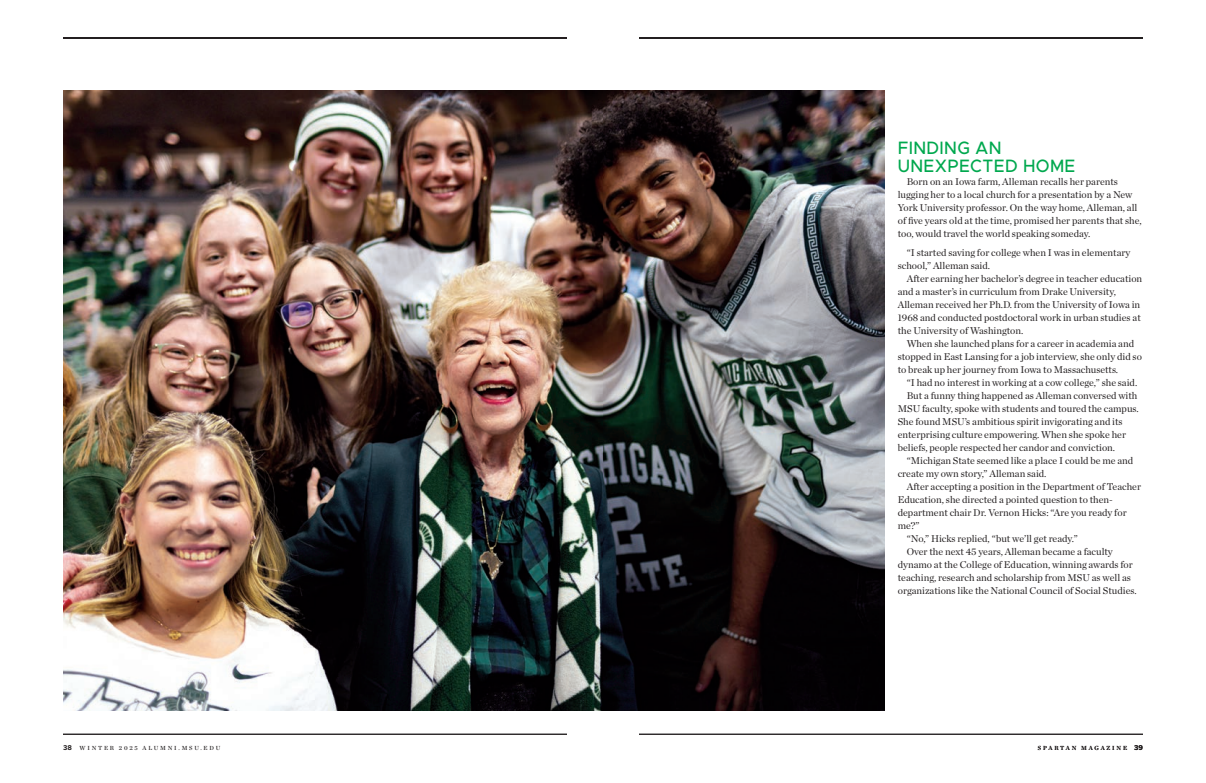
<style>
.page{position:relative;width:1206px;height:783px;background:#fff}
.page>*{position:absolute;margin:0;border:0;box-sizing:border-box;transform-origin:0 0}
.t1{font:500 18px/18px "Metropolis";letter-spacing:.02em;color:#00a84e;scale:.95 1}
.t2{font:10px/13px "Chronicle Deck";color:#231f20}
.t3{font:6px "Chronicle Deck Semi";letter-spacing:.3em;color:#231f20}
.s1{font-family:"Metropolis";font-weight:700;font-size:7px}
</style>
<div class="page">
<hr style="left:63px;top:734px;width:504px;height:1px;background:#231f20">
<hr style="left:63px;top:37px;width:504px;height:2px;background:#231f20">
<img style="left:63px;top:90px;width:821px;height:621px">
<hr style="left:639px;top:734px;width:504px;height:1px;background:#231f20">
<hr style="left:639px;top:37px;width:504px;height:2px;background:#231f20">
<h1 class="t1" style="left:898px;top:139px;width:189px">FINDING AN<br>UNEXPECTED HOME</h1>
<p class="t2" style="left:898px;top:175px;width:246px;text-indent:9px">Born on an Iowa farm, Alleman recalls her parents lugging her to a local church for a presentation by a New York University professor. On the way home, Alleman, all of five years old at the time, promised her parents that she, too, would travel the world speaking someday.</p>
<p class="t2" style="left:898px;top:246px;width:234px;text-indent:9px">“I started saving for college when I was in elementary school,” Alleman said.</p>
<p class="t2" style="left:898px;top:272px;width:246px;text-indent:9px">After earning her bachelor’s degree in teacher education and a master’s in curriculum from Drake University, Alleman received her Ph.D. from the University of Iowa in 1968 and conducted postdoctoral work in urban studies at the University of Washington.</p>
<p class="t2" style="left:898px;top:337px;width:246px;text-indent:9px">When she launched plans for a career in academia and stopped in East Lansing for a job interview, she only did so to break up her journey from Iowa to Massachusetts.</p>
<p class="t2" style="left:907px;top:376px;width:232px">“I had no interest in working at a cow college,” she said.</p>
<p class="t2" style="left:907px;top:389px;width:232px">But a funny thing happened as Alleman conversed with</p>
<p class="t2" style="left:898px;top:402px;width:242px">MSU faculty, spoke with students and toured the campus.</p>
<p class="t2" style="left:898px;top:415px;width:226px">She found MSU’s ambitious spirit invigorating and its</p>
<p class="t2" style="left:898px;top:428px;width:230px">enterprising culture empowering. When she spoke her</p>
<p class="t2" style="left:898px;top:441px;width:219px">beliefs, people respected her candor and conviction.</p>
<p class="t2" style="left:907px;top:454px;width:228px">“Michigan State seemed like a place I could be me and</p>
<p class="t2" style="left:898px;top:467px;width:150px">create my own story,” Alleman said.</p>
<p class="t2" style="left:907px;top:480px;width:236px">After accepting a position in the Department of Teacher</p>
<p class="t2" style="left:898px;top:493px;width:217px">Education, she directed a pointed question to then-</p>
<p class="t2" style="left:898px;top:506px;width:230px">department chair Dr. Vernon Hicks: “Are you ready for</p>
<p class="t2" style="left:898px;top:519px;width:23px">me?”</p>
<p class="t2" style="left:907px;top:532px;width:173px">“No,” Hicks replied, “but we’ll get ready.”</p>
<p class="t2" style="left:907px;top:545px;width:208px">Over the next 45 years, Alleman became a faculty</p>
<p class="t2" style="left:898px;top:558px;width:237px">dynamo at the College of Education, winning awards for</p>
<p class="t2" style="left:898px;top:571px;width:235px">teaching, research and scholarship from MSU as well as</p>
<p class="t2" style="left:898px;top:584px;width:240px">organizations like the National Council of Social Studies.</p>
<p class="t3" style="left:63px;top:743px;width:159px"><span class="s1">38</span> WINTER 2025 ALUMNI.MSU.EDU</p>
<p class="t3" style="left:1038px;top:743px;width:107px">SPARTAN MAGAZINE <span class="s1">39</span></p>
</div>
